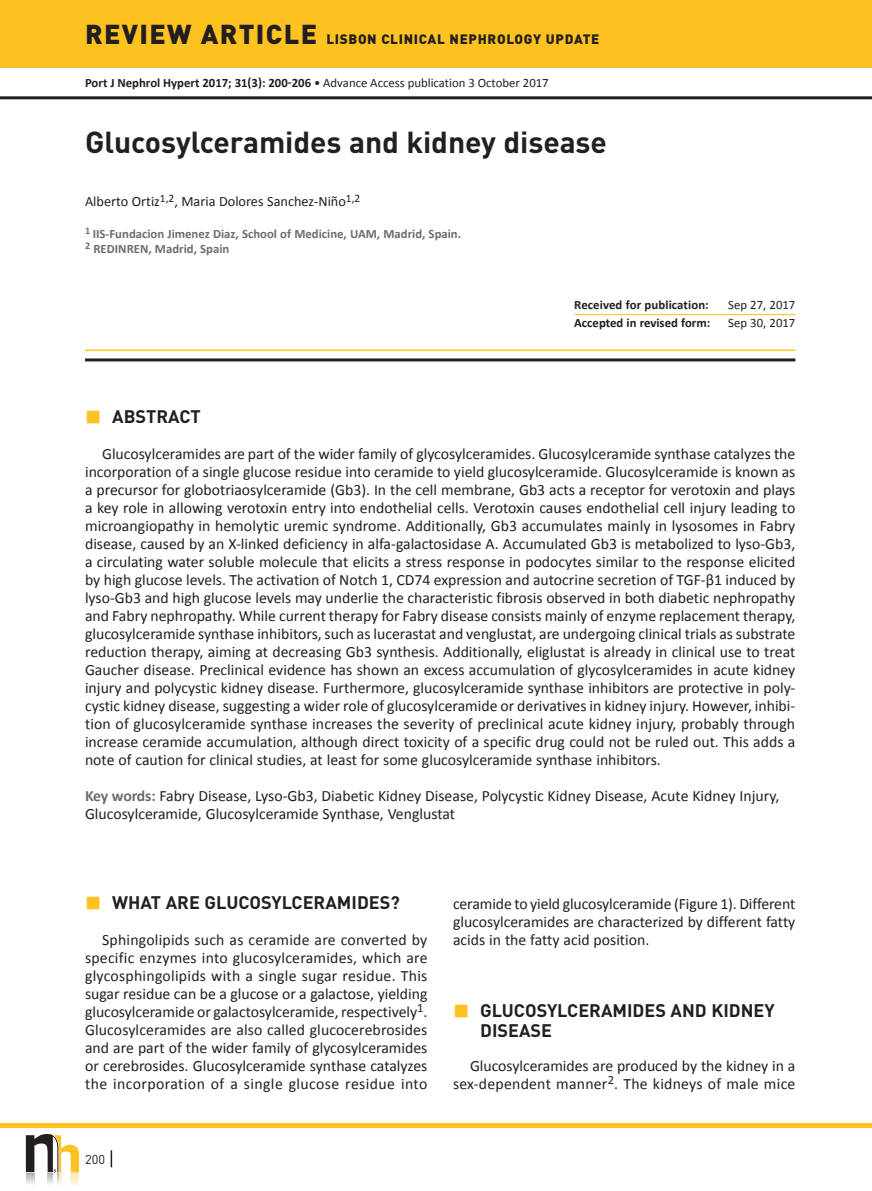
<style>
.page{position:relative;width:872px;height:1191px;background:#fff}
.page>*{position:absolute;margin:0;border:0;box-sizing:border-box;transform-origin:0 0}
.t1{font:700 30px "DIN";letter-spacing:-.005em;color:#231f20}
.t2{font:700 18px/19.5px "DIN";color:#231f20}
.t3{font:15.75px/18px "Calibri";color:#231f20;text-align:justify}
.t4{font:14.25px "Calibri";color:#231f20}
.t5{font:900 13.5px "DIN";letter-spacing:.05em;color:#231f20}
.t6{font:12.75px "Calibri";color:#231f20}
.t7{font:700 12.75px/15px "Calibri";color:#6c6d70}
.t8{font:700 12.75px "Calibri";color:#231f20}
.t9{font:12.75px "DIN";color:#231f20}
.s1{font-size:27px}
.s2{font-weight:700}
.s3{font-weight:700;color:#6c6d70}
</style>
<div class="page">
<hr style="left:0;top:96px;width:872px;height:3px;background:#231f20">
<hr style="left:0;top:1123px;width:872px;height:4px;background:#fec221">
<div style="left:0;top:0;width:872px;height:68px;background:#fec221"></div>
<svg style="left:26px;top:1134px;width:53px;height:51px"></svg>
<svg style="left:111px;top:1150px;width:1px;height:17px"></svg>
<hr style="left:574px;top:314px;width:221px;height:1px;background:#fec221">
<hr style="left:85px;top:349px;width:710px;height:2px;background:#fec221">
<hr style="left:85px;top:358px;width:710px;height:3px;background:#231f20">
<p class="t5" style="left:85px;top:30px;width:516px"><span class="s1">REVIEW ARTICLE</span> LISBON CLINICAL NEPHROLOGY UPDATE</p>
<p class="t6" style="left:85px;top:75px;width:465px"><span class="s2">Port J Nephrol Hypert 2017; 31(3): 200-206</span> • Advance Access publication 3 October 2017</p>
<h1 class="t1" style="left:85px;top:123px;width:523px">Glucosylceramides and kidney disease</h1>
<p class="t4" style="left:85px;top:193px;width:277px">Alberto Ortiz<sup>1,2</sup>, Maria Dolores Sanchez‑Niño<sup>1,2</sup></p>
<p class="t7" style="left:85px;top:226px;width:378px"><sup>1</sup> IIS‑Fundacion Jimenez Diaz, School of Medicine, UAM, Madrid, Spain.<br><sup>2</sup> REDINREN, Madrid, Spain</p>
<p class="t8" style="left:574px;top:297px;width:136px">Received for publication:</p>
<p class="t6" style="left:728px;top:297px;width:69px">Sep 27, 2017</p>
<p class="t8" style="left:574px;top:315px;width:137px">Accepted in revised form:</p>
<p class="t6" style="left:728px;top:315px;width:69px">Sep 30, 2017</p>
<p class="t2" style="left:112px;top:406px;width:90px">ABSTRACT</p>
<p class="t3" style="left:85px;top:444px;width:712px;text-indent:17px">Glucosylceramides are part of the wider family of glycosylceramides. Glucosylceramide synthase catalyzes the incorporation of a single glucose residue into ceramide to yield glucosylceramide. Glucosylceramide is known as a precursor for globotriaosylceramide (Gb3). In the cell membrane, Gb3 acts a receptor for verotoxin and plays a key role in allowing verotoxin entry into endothelial cells. Verotoxin causes endothelial cell injury leading to microangiopathy in hemolytic uremic syndrome. Additionally, Gb3 accumulates mainly in lysosomes in Fabry disease, caused by an X‑linked deficiency in alfa‑galactosidase A. Accumulated Gb3 is metabolized to lyso‑Gb3, a circulating water soluble molecule that elicits a stress response in podocytes similar to the response elicited by high glucose levels. The activation of Notch 1, CD74 expression and autocrine secretion of TGF‑β1 induced by lyso‑Gb3 and high glucose levels may underlie the characteristic fibrosis observed in both diabetic nephropathy and Fabry nephropathy. While current therapy for Fabry disease consists mainly of enzyme replacement therapy, glucosylceramide synthase inhibitors, such as lucerastat and venglustat, are undergoing clinical trials as substrate reduction therapy, aiming at decreasing Gb3 synthesis. Additionally, eliglustat is already in clinical use to treat Gaucher disease. Preclinical evidence has shown an excess accumulation of glycosylceramides in acute kidney injury and polycystic kidney disease. Furthermore, glucosylceramide synthase inhibitors are protective in poly‑ cystic kidney disease, suggesting a wider role of glucosylceramide or derivatives in kidney injury. However, inhibi‑ tion of glucosylceramide synthase increases the severity of preclinical acute kidney injury, probably through increase ceramide accumulation, although direct toxicity of a specific drug could not be ruled out. This adds a note of caution for clinical studies, at least for some glucosylceramide synthase inhibitors.</p>
<p class="t3" style="left:85px;top:786px;width:696px"><span class="s3">Key words:</span> Fabry Disease, Lyso‑Gb3, Diabetic Kidney Disease, Polycystic Kidney Disease, Acute Kidney Injury,<br>Glucosylceramide, Glucosylceramide Synthase, Venglustat</p>
<p class="t2" style="left:112px;top:892px;width:289px">WHAT ARE GLUCOSYLCERAMIDES?</p>
<p class="t3" style="left:85px;top:930px;width:344px;text-indent:17px">Sphingolipids such as ceramide are converted by specific enzymes into glucosylceramides, which are glycosphingolipids with a single sugar residue. This sugar residue can be a glucose or a galactose, yielding glucosylceramide or galactosylceramide, respectively<sup>1</sup>.<br>Glucosylceramides are also called glucocerebrosides and are part of the wider family of glycosylceramides or cerebrosides. Glucosylceramide synthase catalyzes the incorporation of a single glucose residue into</p>
<p class="t9" style="left:85px;top:1151px;width:21px">200</p>
<p class="t3" style="left:453px;top:894px;width:344px">ceramide to yield glucosylceramide (Figure 1). Different glucosylceramides are characterized by different fatty acids in the fatty acid position.</p>
<p class="t2" style="left:480px;top:1000px;width:296px">GLUCOSYLCERAMIDES AND KIDNEY<br>DISEASE</p>
<p class="t3" style="left:453px;top:1056px;width:344px;text-align:right">Glucosylceramides are produced by the kidney in a sex‑dependent manner<sup>2</sup>. The kidneys of male mice</p>
</div>
